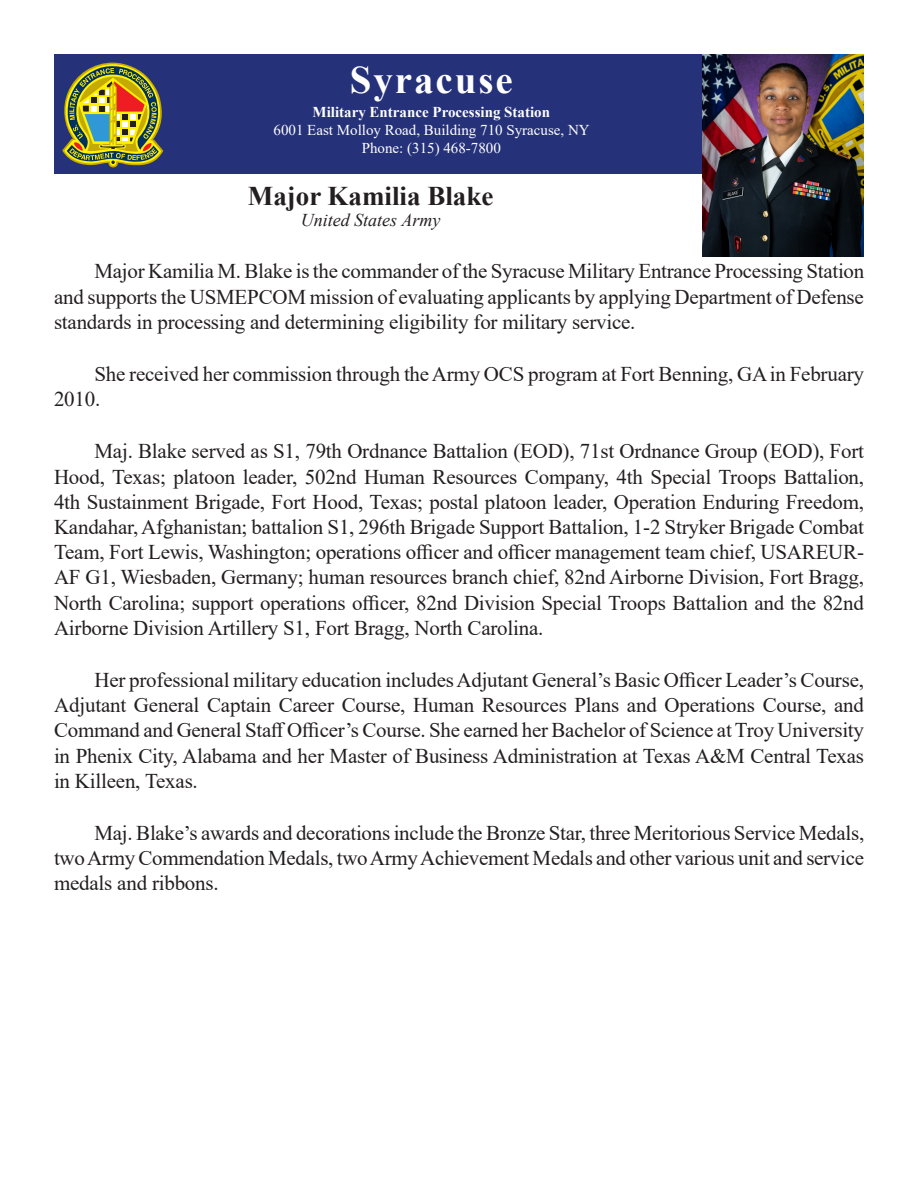
<style>
.page{position:relative;width:918px;height:1188px;background:#fff}
.page>*{position:absolute;margin:0;border:0;box-sizing:border-box;transform-origin:0 0}
.t1{font:700 39px "Times New Roman";letter-spacing:.05em;color:#fff}
.t2{font:700 27px "Times New Roman";color:#231f20}
.t3{font:21px/25.2px "Times New Roman";letter-spacing:-.01em;color:#231f20;text-align:justify}
.t4{font:italic 18px "Times New Roman";color:#231f20}
.t5{font:15px "Times New Roman";color:#fff}
.t6{font:700 15px "Times New Roman";color:#fff}
</style>
<div class="page">
<div style="left:54px;top:54px;width:810px;height:120px;background:#253179"></div>
<svg style="left:62px;top:63px;width:101px;height:104px"></svg>
<img style="left:702px;top:54px;width:162px;height:203px">
<p class="t1" style="left:350px;top:51px;width:165px">Syracuse</p>
<p class="t6" style="left:313px;top:102px;width:239px">Military Entrance Processing Station</p>
<p class="t5" style="left:274px;top:120px;width:318px">6001 East Molloy Road, Building 710 Syracuse, NY</p>
<p class="t5" style="left:362px;top:138px;width:141px">Phone: (315) 468-7800</p>
<p class="t2" style="left:248px;top:177px;width:247px">Major Kamilia Blake</p>
<p class="t4" style="left:301px;top:208px;width:141px">United States Army</p>
<p class="t3" style="left:54px;top:258px;width:812px;text-indent:40px">Major Kamilia M. Blake is the commander of the Syracuse Military Entrance Processing Station and supports the USMEPCOM mission of evaluating applicants by applying Department of Defense standards in processing and determining eligibility for military service.</p>
<p class="t3" style="left:54px;top:361px;width:812px;text-indent:40px">She received her commission through the Army OCS program at Fort Benning, GA in February<br>2010.</p>
<p class="t3" style="left:54px;top:438px;width:812px;text-indent:40px">Maj. Blake served as S1, 79th Ordnance Battalion (EOD), 71st Ordnance Group (EOD), Fort Hood, Texas; platoon leader, 502nd Human Resources Company, 4th Special Troops Battalion, 4th Sustainment Brigade, Fort Hood, Texas; postal platoon leader, Operation Enduring Freedom, Kandahar, Afghanistan; battalion S1, 296th Brigade Support Battalion, 1-2 Stryker Brigade Combat Team, Fort Lewis, Washington; operations officer and officer management team chief, USAREUR-AF G1, Wiesbaden, Germany; human resources branch chief, 82nd Airborne Division, Fort Bragg, North Carolina; support operations officer, 82nd Division Special Troops Battalion and the 82nd Airborne Division Artillery S1, Fort Bragg, North Carolina.</p>
<p class="t3" style="left:54px;top:667px;width:812px;text-indent:40px">Her professional military education includes Adjutant General’s Basic Officer Leader’s Course, Adjutant General Captain Career Course, Human Resources Plans and Operations Course, and Command and General Staff Officer’s Course. She earned her Bachelor of Science at Troy University in Phenix City, Alabama and her Master of Business Administration at Texas A&amp;M Central Texas in Killeen, Texas.</p>
<p class="t3" style="left:54px;top:820px;width:812px;text-indent:40px">Maj. Blake’s awards and decorations include the Bronze Star, three Meritorious Service Medals, two Army Commendation Medals, two Army Achievement Medals and other various unit and service medals and ribbons.</p>
</div>
